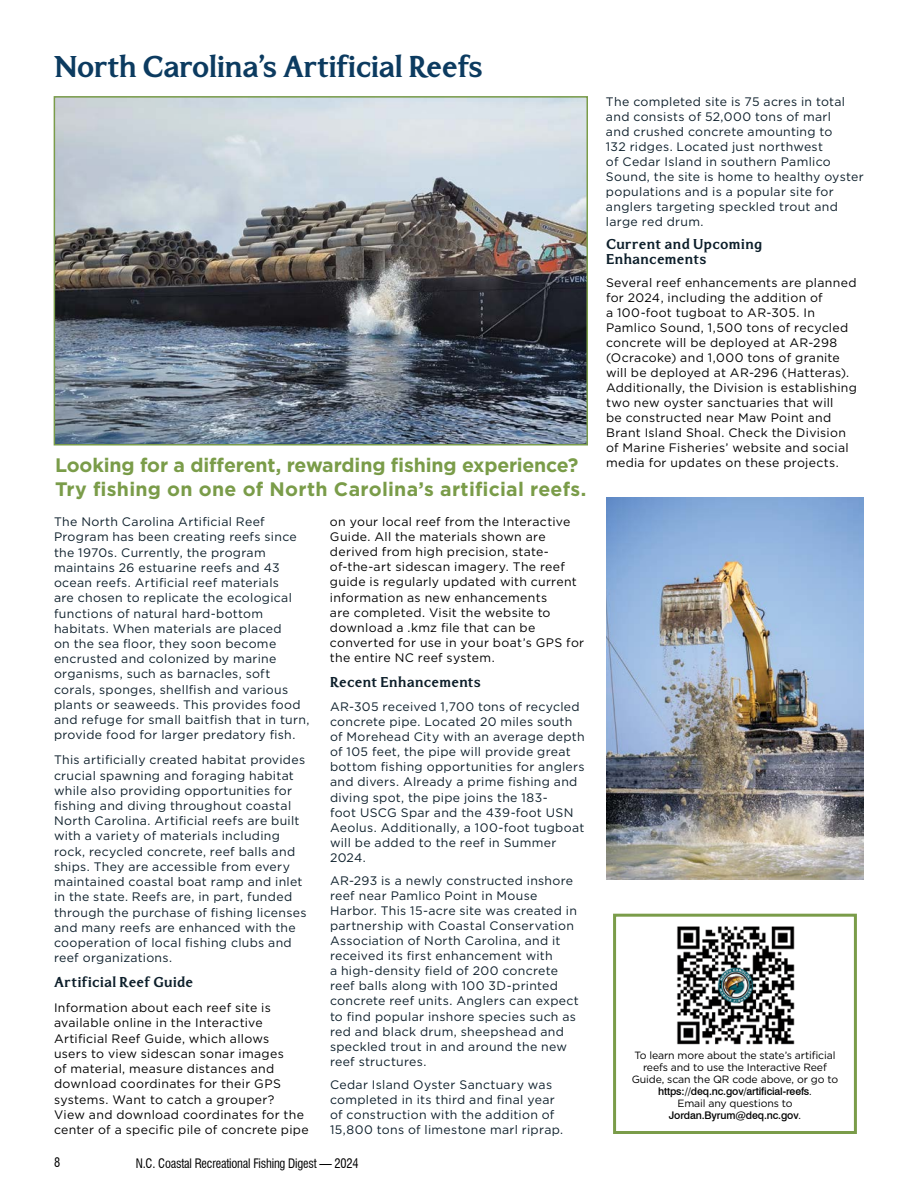
<style>
.page{position:relative;width:918px;height:1188px;background:#fff}
.page>*{position:absolute;margin:0;border:0;box-sizing:border-box;transform-origin:0 0}
.t1{font:700 30px "North Carolina";letter-spacing:-.01em;color:#0c3b60}
.t2{font:700 19.5px/23.4px "Gotham";letter-spacing:-.005em;color:#7a9c49}
.t3{font:700 14.25px/15px "North Carolina";letter-spacing:.025em;color:#0d1f2b}
.t4{font:condensed 12.75px "Swiss 721 BT";letter-spacing:-.015em;color:#000}
.t5{font:12.3px/15.3px "Gotham";letter-spacing:.025em;color:#0d1f2b}
.t6{font:12.3px/15px "Gotham";letter-spacing:.025em;color:#000}
.t7{font:10.5px/12px "Gotham";letter-spacing:-.01em;color:#000;text-align:center}
.t8{font:500 10.5px "Swiss 721 BT";letter-spacing:-.01em;color:#000}
.s1{font-family:"Gotham";font-weight:400}
</style>
<div class="page">
<div style="left:613px;top:914px;width:244px;height:220px;border:3px solid #7a9c49"></div>
<img style="left:57px;top:99px;width:528px;height:344px">
<div style="left:54px;top:96px;width:534px;height:350px;border:2px solid #7a9c49"></div>
<img style="left:677px;top:926px;width:118px;height:119px">
<img style="left:606px;top:497px;width:258px;height:382px">
<h1 class="t1" style="left:54px;top:52px;width:431px">North Carolina’s Artificial Reefs</h1>
<h2 class="t2" style="left:55px;top:454px;width:533px">Looking for a different, rewarding fishing experience?<br>Try fishing on one of North Carolina’s artificial reefs.</h2>
<p class="t5" style="left:54px;top:514px;width:257px">The North Carolina Artificial Reef Program has been creating reefs since the 1970s. Currently, the program maintains 26 estuarine reefs and 43 ocean reefs. Artificial reef materials<br>are chosen to replicate the ecological functions of natural hard-bottom habitats. When materials are placed<br>on the sea floor, they soon become encrusted and colonized by marine organisms, such as barnacles, soft corals, sponges, shellfish and various plants or seaweeds. This provides food and refuge for small baitfish that in turn, provide food for larger predatory fish.</p>
<p class="t5" style="left:54px;top:752px;width:254px">This artificially created habitat provides crucial spawning and foraging habitat while also providing opportunities for fishing and diving throughout coastal North Carolina. Artificial reefs are built with a variety of materials including rock, recycled concrete, reef balls and ships. They are accessible from every maintained coastal boat ramp and inlet in the state. Reefs are, in part, funded through the purchase of fishing licenses and many reefs are enhanced with the cooperation of local fishing clubs and reef organizations.</p>
<p class="t3" style="left:54px;top:976px;width:141px">Artificial Reef Guide</p>
<p class="t6" style="left:54px;top:1000px;width:256px">Information about each reef site is available online in the Interactive Artificial Reef Guide, which allows<br>users to view sidescan sonar images<br>of material, measure distances and download coordinates for their GPS systems. Want to catch a grouper?<br>View and download coordinates for the center of a specific pile of concrete pipe</p>
<p class="t6" style="left:330px;top:514px;width:256px">on your local reef from the Interactive Guide. All the materials shown are derived from high precision, state&shy;of-the-art sidescan imagery. The reef guide is regularly updated with current information as new enhancements<br>are completed. Visit the website to download a .kmz file that can be converted for use in your boat’s GPS for the entire NC reef system.</p>
<p class="t3" style="left:330px;top:675px;width:153px">Recent Enhancements</p>
<p class="t5" style="left:330px;top:699px;width:256px">AR-305 received 1,700 tons of recycled concrete pipe. Located 20 miles south of Morehead City with an average depth of 105 feet, the pipe will provide great bottom fishing opportunities for anglers and divers. Already a prime fishing and diving spot, the pipe joins the 183-<br>foot USCG Spar and the 439-foot USN Aeolus. Additionally, a 100-foot tugboat will be added to the reef in Summer 2024.</p>
<p class="t5" style="left:330px;top:872px;width:250px">AR-293 is a newly constructed inshore reef near Pamlico Point in Mouse Harbor. This 15-acre site was created in partnership with Coastal Conservation Association of North Carolina, and it received its first enhancement with<br>a high-density field of 200 concrete reef balls along with 100 3D-printed concrete reef units. Anglers can expect to find popular inshore species such as red and black drum, sheepshead and speckled trout in and around the new reef structures.</p>
<p class="t5" style="left:330px;top:1076px;width:235px">Cedar Island Oyster Sanctuary was completed in its third and final year of construction with the addition of 15,800 tons of limestone marl riprap.</p>
<p class="t4" style="left:54px;top:1155px;width:8px">8</p>
<p class="t4" style="left:136px;top:1155px;width:224px">N.C. Coastal Recreational Fishing Digest — 2024</p>
<p class="t5" style="left:606px;top:94px;width:259px">The completed site is 75 acres in total and consists of 52,000 tons of marl<br>and crushed concrete amounting to<br>132 ridges. Located just northwest<br>of Cedar Island in southern Pamlico Sound, the site is home to healthy oyster populations and is a popular site for anglers targeting speckled trout and large red drum.</p>
<p class="t3" style="left:606px;top:237px;width:158px">Current and Upcoming<br>Enhancements</p>
<p class="t6" style="left:606px;top:275px;width:252px">Several reef enhancements are planned for 2024, including the addition of<br>a 100-foot tugboat to AR-305. In Pamlico Sound, 1,500 tons of recycled concrete will be deployed at AR-298 (Ocracoke) and 1,000 tons of granite will be deployed at AR-296 (Hatteras).<br>Additionally, the Division is establishing two new oyster sanctuaries that will<br>be constructed near Maw Point and Brant Island Shoal. Check the Division of Marine Fisheries’ website and social media for updates on these projects.</p>
<p class="t7" style="left:632px;top:1049px;width:208px">To learn more about the state’s artificial reefs and to use the Interactive Reef<br>Guide, scan the QR code above, or go to</p>
<p class="t8" style="left:658px;top:1084px;width:155px">https://deq.nc.gov/artificial-reefs<span class="s1">.</span></p>
<p class="t7" style="left:677px;top:1097px;width:117px">Email any questions to</p>
<p class="t8" style="left:669px;top:1109px;width:134px">Jordan.Byrum@deq.nc.gov<span class="s1">.</span></p>
</div>
